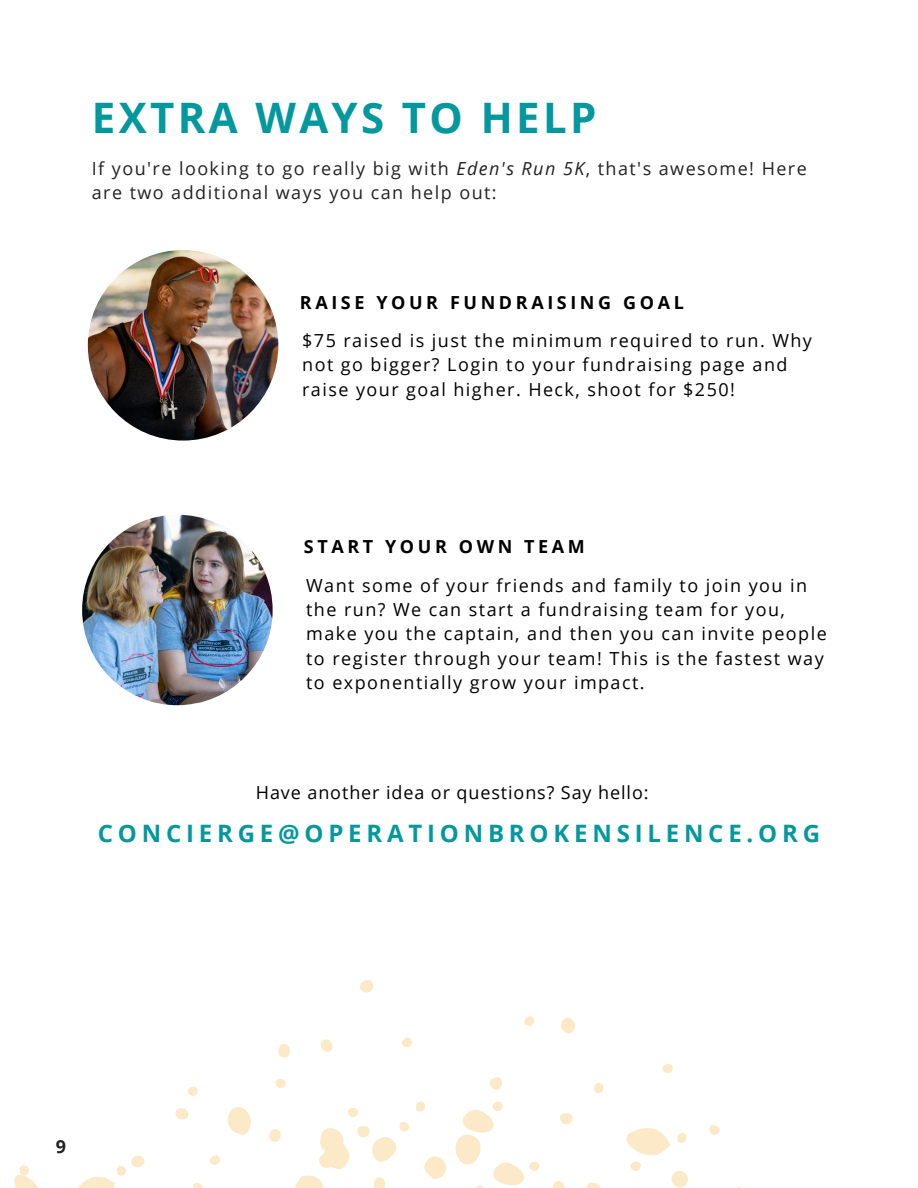
<style>
.page{position:relative;width:918px;height:1188px;background:#fff}
.page>*{position:absolute;margin:0;border:0;box-sizing:border-box;transform-origin:0 0}
.t1{font:700 42px "Open Sans";letter-spacing:.08em;color:#03989e}
.t2{font:700 24px "Open Sans";letter-spacing:.2em;color:#03989e}
.t3{font:18px/24.3px "Open Sans";letter-spacing:.08em;color:#000}
.t4{font:18px/24.3px "Open Sans";letter-spacing:.08em;color:#222}
.t5{font:700 18px "Open Sans";letter-spacing:.2em;color:#000}
.t6{font:18px "Open Sans";letter-spacing:.05em;color:#000}
.t7{font:700 18px "Open Sans";color:#222}
.s1{font-style:italic}
</style>
<div class="page">
<img style="left:88px;top:250px;width:190px;height:191px;border-radius:50%">
<img style="left:82px;top:515px;width:191px;height:190px;border-radius:50%">
<svg style="left:14px;top:980px;width:727px;height:208px"></svg>
<p class="t1" style="left:92px;top:88px;width:506px">EXTRA WAYS TO HELP</p>
<p class="t4" style="left:92px;top:155px;width:716px">If you're looking to go really big with <span class="s1">Eden's Run 5K</span>, that's awesome! Here are two additional ways you can help out:</p>
<p class="t5" style="left:300px;top:290px;width:385px">RAISE YOUR FUNDRAISING GOAL</p>
<p class="t3" style="left:302px;top:328px;width:511px">$75 raised is just the minimum required to run. Why not go bigger? Login to your fundraising page and raise your goal higher. Heck, shoot for $250!</p>
<p class="t5" style="left:304px;top:534px;width:283px">START YOUR OWN TEAM</p>
<p class="t3" style="left:306px;top:573px;width:522px">Want some of your friends and family to join you in the run? We can start a fundraising team for you, make you the captain, and then you can invite people to register through your team! This is the fastest way to exponentially grow your impact.</p>
<p class="t6" style="left:256px;top:780px;width:394px">Have another idea or questions? Say hello:</p>
<p class="t2" style="left:98px;top:816px;width:724px">CONCIERGE@OPERATIONBROKENSILENCE.ORG</p>
<p class="t7" style="left:56px;top:1134px;width:12px">9</p>
</div>
